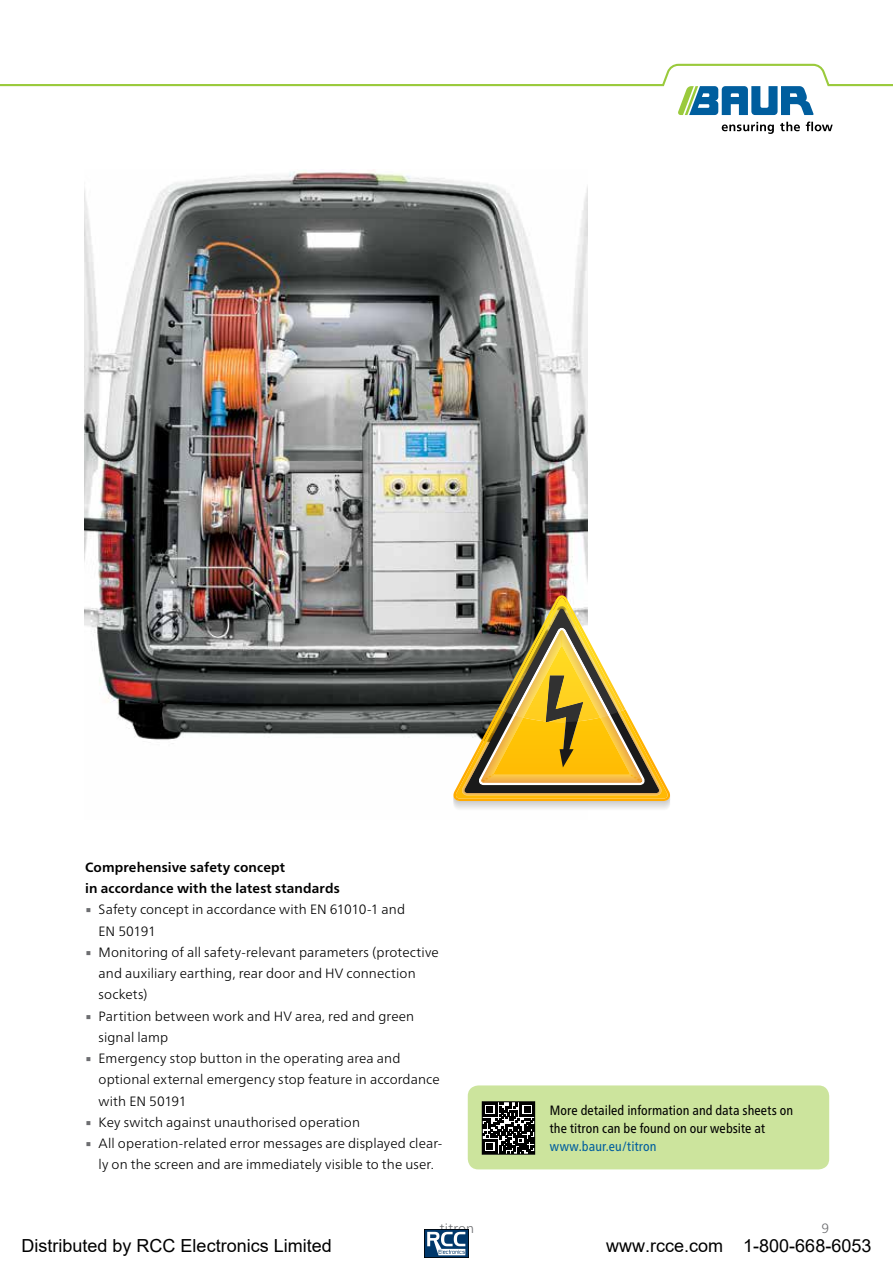
<style>
.page{position:relative;width:893px;height:1263px;background:#fff}
.page>*{position:absolute;margin:0;border:0;box-sizing:border-box;transform-origin:0 0}
.t1{font:18px "Arial";color:#000}
.t2{font:300 13.5px/21.3px "Frutiger Neue LTW1 G";letter-spacing:.005em;color:#000}
.t3{font:condensed 13.5px/18px "Frutiger Neue LTW1 G";letter-spacing:.01em;color:#000}
.t4{font:700 13.5px/21.3px "Frutiger Neue LTW1 G";letter-spacing:.01em;color:#000}
.t5{font:condensed 13.5px "Frutiger Neue LTW1 G";letter-spacing:.005em;color:#005e9e}
.t6{font:300 13.5px "Frutiger Neue LTW1 G";letter-spacing:.005em;color:#6d6e71}
.s1{font-family:"Lucida Sans Unicode";font-weight:400;color:#6d6e71}
</style>
<div class="page">
<svg style="left:722px;top:122px;width:52px;height:12px"></svg>
<svg style="left:780px;top:122px;width:20px;height:9px"></svg>
<svg style="left:806px;top:122px;width:27px;height:9px"></svg>
<svg style="left:0;top:64px;width:893px;height:51px"></svg>
<div style="left:468px;top:1085px;width:361px;height:84px;background:#cce49d;border-radius:11px"></div>
<svg style="left:481px;top:1101px;width:54px;height:54px"></svg>
<img style="left:84px;top:169px;width:503px;height:575px">
<svg style="left:453px;top:595px;width:218px;height:214px"></svg>
<img style="left:424px;top:1229px;width:45px;height:28px">
<p class="t4" style="left:85px;top:855px;width:256px">Comprehensive safety concept<br>in accordance with the latest standards</p>
<p class="t2" style="left:99px;top:898px;width:308px;text-indent:-14px"><span class="s1">▪</span> Safety concept in accordance with EN 61010-1 and<br>EN 50191</p>
<p class="t2" style="left:99px;top:940px;width:342px;text-indent:-14px"><span class="s1">▪</span> Monitoring of all safety-relevant parameters (protective and auxiliary earthing, rear door and HV connection sockets)</p>
<p class="t2" style="left:99px;top:1004px;width:317px;text-indent:-14px"><span class="s1">▪</span> Partition between work and HV area, red and green signal lamp</p>
<p class="t2" style="left:99px;top:1047px;width:342px;text-indent:-14px"><span class="s1">▪</span> Emergency stop button in the operating area and optional external emergency stop feature in accordance with EN 50191</p>
<p class="t2" style="left:85px;top:1110px;width:277px"><span class="s1">▪</span> Key switch against unauthorised operation</p>
<p class="t2" style="left:85px;top:1132px;width:359px;text-align:center"><span class="s1">▪</span> All operation-related error messages are displayed clear&shy;ly on the screen and are immediately visible to the user.</p>
<p class="t3" style="left:550px;top:1100px;width:245px">More detailed information and data sheets on the titron can be found on our website at</p>
<p class="t5" style="left:550px;top:1136px;width:108px">www.baur.eu/titron</p>
<p class="t6" style="left:440px;top:1218px;width:36px">titron</p>
<p class="t6" style="left:821px;top:1218px;width:9px">9</p>
<h1 class="t1" style="left:22px;top:1233px;width:312px">Distributed by RCC Electronics Limited</h1>
<h1 class="t1" style="left:606px;top:1233px;width:267px">www.rcce.com 1-800-668-6053</h1>
</div>
